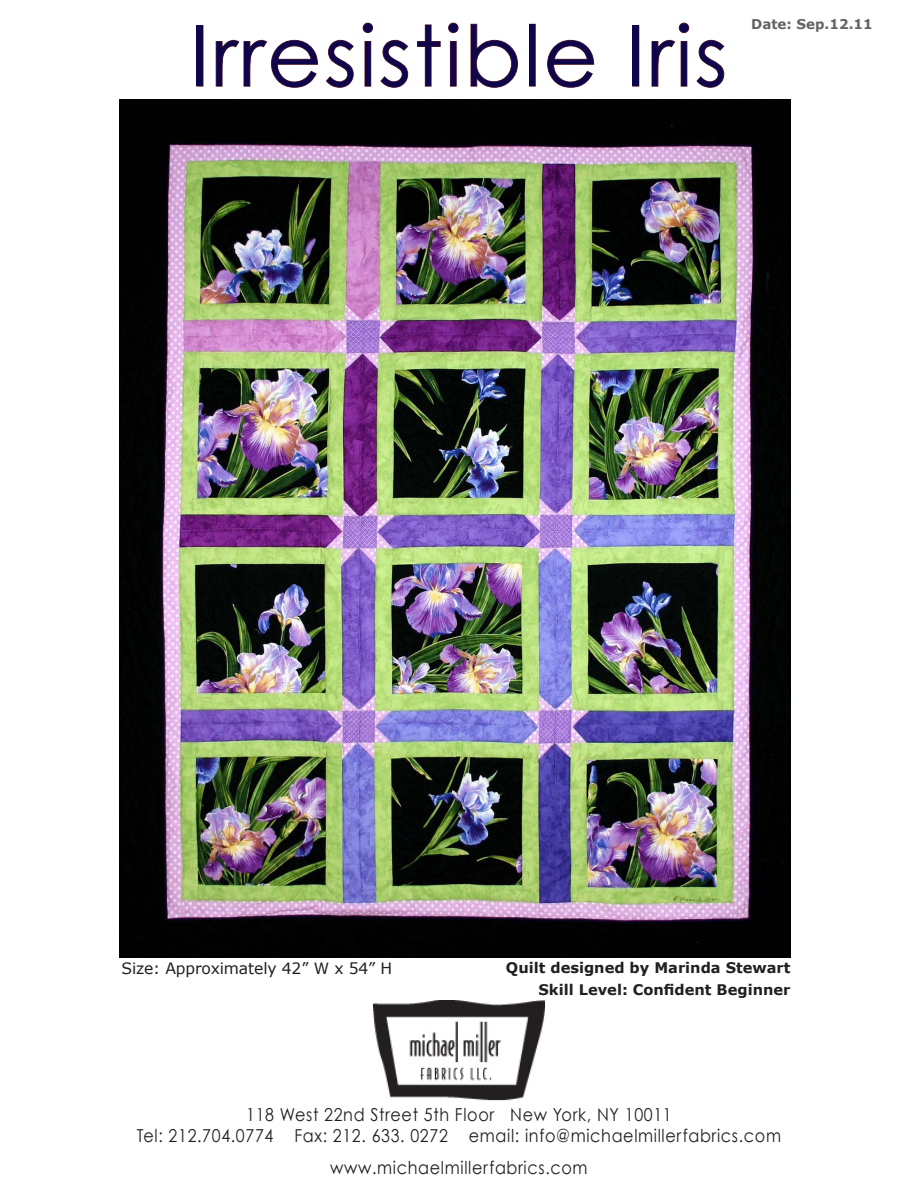
<style>
.page{position:relative;width:918px;height:1188px;background:#fff}
.page>*{position:absolute;margin:0;border:0;box-sizing:border-box;transform-origin:0 0}
.t1{font:84px "Century Gothic";letter-spacing:.03em;color:#0e054b}
.t2{font:17.85px/21.5px "Century Gothic";letter-spacing:.04em;color:#231f20;text-align:center;scale:.9 1}
.t3{font:15.6px "Verdana";letter-spacing:-.01em;color:#231f20}
.t4{font:700 14.7px/21.5px "Verdana";color:#231f20;text-align:right}
.t5{font:700 13.5px "Verdana";color:#636366}
</style>
<div class="page">
<img style="left:373px;top:1000px;width:172px;height:101px">
<img style="left:120px;top:99px;width:671px;height:858px">
<svg style="left:215px;top:40px;width:103px;height:48px"></svg>
<svg style="left:326px;top:40px;width:28px;height:48px"></svg>
<svg style="left:362px;top:22px;width:11px;height:65px"></svg>
<svg style="left:380px;top:40px;width:29px;height:48px"></svg>
<svg style="left:417px;top:24px;width:24px;height:63px"></svg>
<svg style="left:448px;top:22px;width:11px;height:65px"></svg>
<svg style="left:470px;top:24px;width:48px;height:64px"></svg>
<div style="left:529px;top:24px;width:7px;height:63px;border:1px solid #681e20"></div>
<svg style="left:547px;top:40px;width:47px;height:48px"></svg>
<svg style="left:651px;top:22px;width:38px;height:65px"></svg>
<svg style="left:696px;top:40px;width:29px;height:48px"></svg>
<h1 class="t1" style="left:190px;top:5px;width:539px">Irresistible Iris</h1>
<p class="t5" style="left:751px;top:16px;width:123px">Date: Sep.12.11</p>
<p class="t3" style="left:122px;top:958px;width:272px">Size: Approximately 42” W x 54” H</p>
<p class="t4" style="left:506px;top:957px;width:286px">Quilt designed by Marinda Stewart<br>Skill Level: Confident Beginner</p>
<p class="t2" style="left:137px;top:1103px;width:717px">118 West 22nd Street 5th Floor New York, NY 10011<br>Tel: 212.704.0774 Fax: 212. 633. 0272 email: info@michaelmillerfabrics.com</p>
<p class="t2" style="left:330px;top:1156px;width:287px">www.michaelmillerfabrics.com</p>
</div>
